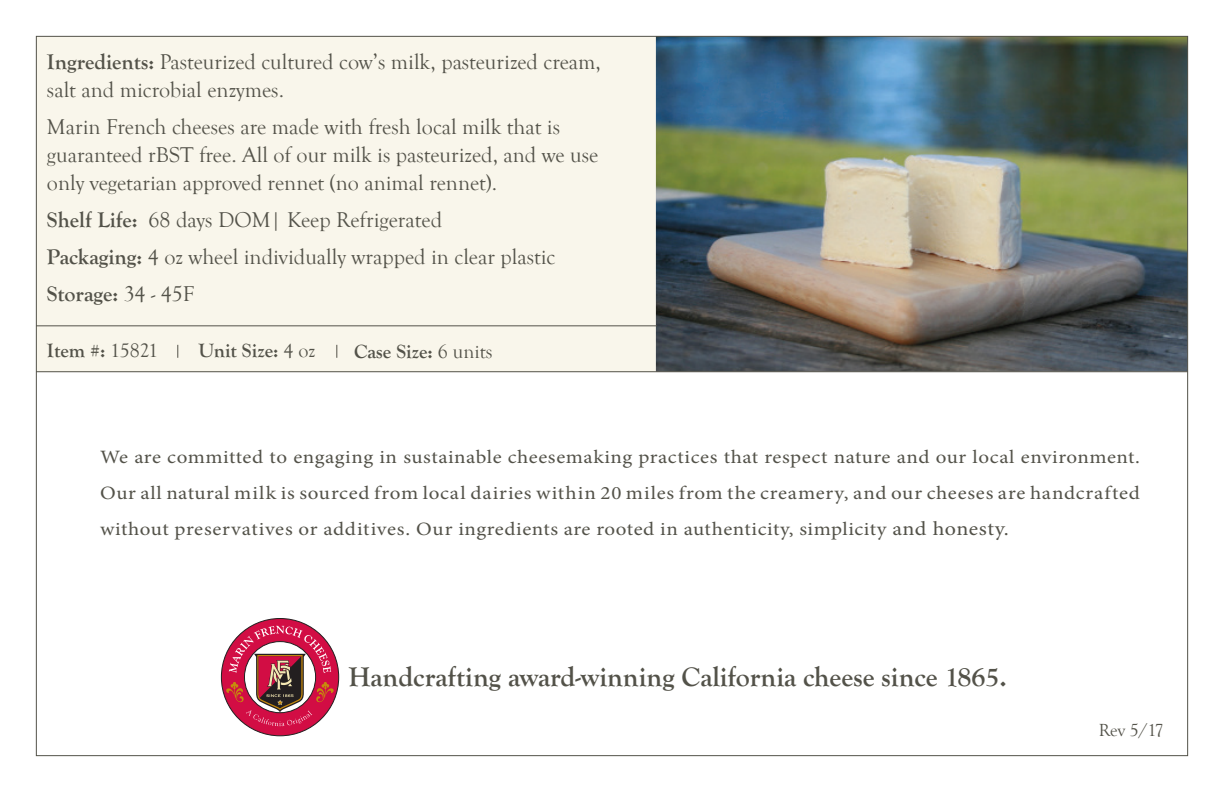
<style>
.page{position:relative;width:1224px;height:792px;background:#fff}
.page>*{position:absolute;margin:0;border:0;box-sizing:border-box;transform-origin:0 0}
.t1{font:700 28px "Goudy Old Style T";color:#535249}
.t2{font:22px/28px "Goudy Old Style T";color:#535249}
.t3{font:700 20px "Goudy Old Style T";color:#535249}
.t4{font:18.8px/36px "Minion Pro";letter-spacing:.025em;color:#535249;text-align:justify;scale:1.11 1}
.t5{font:18px "Goudy Old Style T";color:#535249}
.s1{font-weight:700}
.s2{font-weight:400}
.s3{font-size:19.8px}
</style>
<div class="page">
<div style="left:36px;top:36px;width:621px;height:336px;background:#f9f6eb"></div>
<img style="left:656px;top:38px;width:530px;height:333px">
<hr style="left:36px;top:371px;width:1152px;height:1px;background:#535249">
<hr style="left:36px;top:325px;width:621px;height:1px;background:#535249">
<svg style="left:221px;top:618px;width:119px;height:119px"></svg>
<svg style="left:177px;top:345px;width:1px;height:13px"></svg>
<svg style="left:336px;top:345px;width:1px;height:13px"></svg>
<p class="t2" style="left:47px;top:48px;width:555px"><span class="s1">Ingredients:</span> Pasteurized cultured cow’s milk, pasteurized cream, salt and microbial enzymes.</p>
<p class="t2" style="left:47px;top:113px;width:553px">Marin French cheeses are made with fresh local milk that is guaranteed rBST free. All of our milk is pasteurized, and we use only vegetarian approved rennet (no animal rennet).</p>
<p class="t2" style="left:47px;top:201px;width:510px;line-height:37px"><span class="s1">Shelf Life:</span> 68 days DOM| Keep Refrigerated<br><span class="s1">Packaging:</span> 4 oz wheel individually wrapped in clear plastic<br><span class="s1">Storage:</span> 34 - 45F</p>
<p class="t3" style="left:47px;top:339px;width:113px">Item #: <span class="s2">15821</span></p>
<p class="t3" style="left:198px;top:339px;width:119px">Unit Size: <span class="s2">4 oz</span></p>
<p class="t3" style="left:354px;top:341px;width:140px">Case Size: <span class="s2">6 units</span></p>
<p class="t4" style="left:100px;top:439px;width:938px">We are committed to engaging in sustainable cheesemaking practices that respect nature and our local environment.<br>Our all natural milk is sourced from local dairies within 20 miles from the creamery, and our cheeses are handcrafted without preservatives or additives. Our ingredients are rooted in authenticity, simplicity <span class="s3">and honesty.</span></p>
<p class="t1" style="left:348px;top:661px;width:660px">Handcrafting award-winning California cheese since 1865.</p>
<p class="t5" style="left:1099px;top:720px;width:67px">Rev 5/17</p>
</div>
